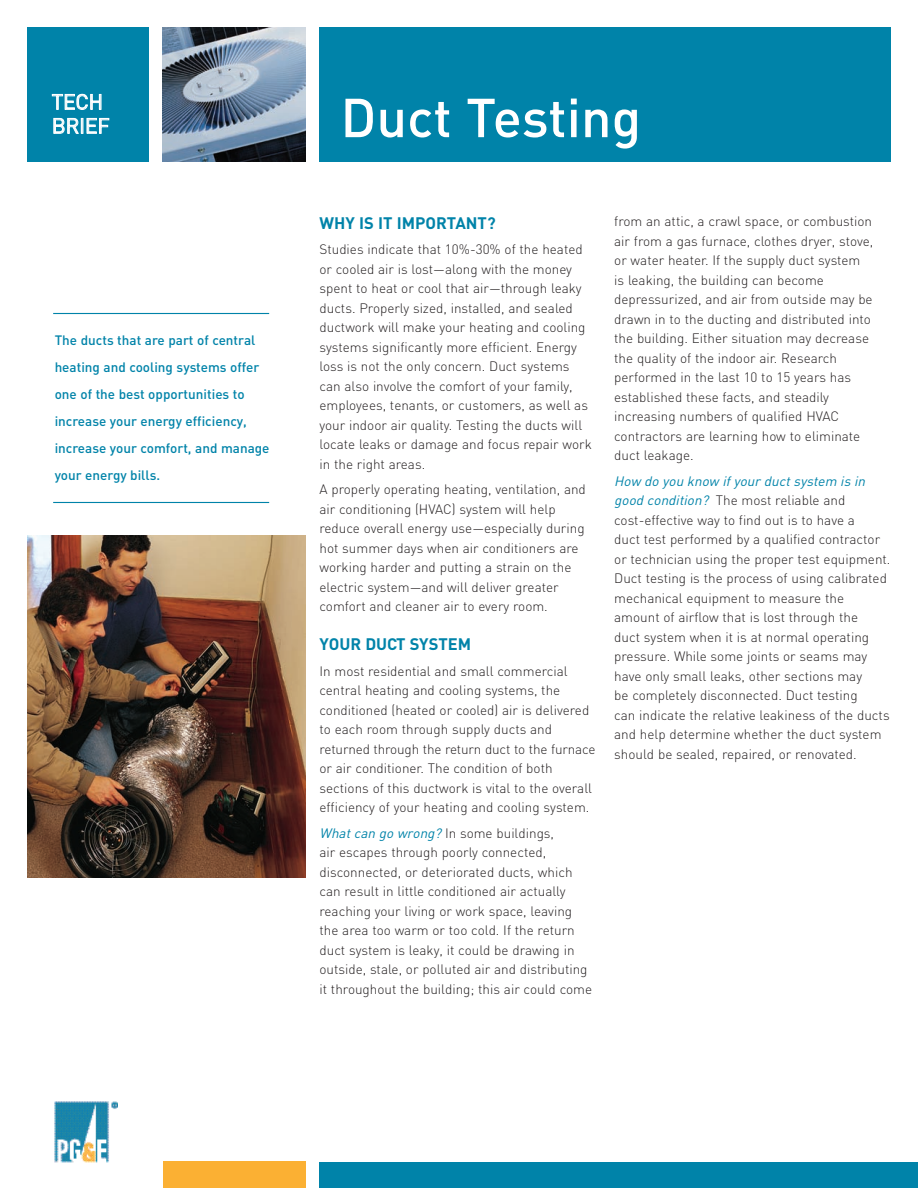
<style>
.page{position:relative;width:918px;height:1188px;background:#fff}
.page>*{position:absolute;margin:0;border:0;box-sizing:border-box;transform-origin:0 0}
.t1{font:500 54px "DIN";color:#fff}
.t2{font:21px/24px "DIN";letter-spacing:-.01em;color:#fff}
.t3{font:700 16.5px "DIN";color:#0083a9}
.t4{font:300 13.5px/19.5px "DIN";color:#231f20}
.t5{font:500 13.5px/27px "DIN";color:#0083a9}
.s1{font-weight:400;font-style:italic;color:#0083a9}
</style>
<div class="page">
<div style="left:320px;top:27px;width:571px;height:135px;background:#0083a9"></div>
<div style="left:27px;top:27px;width:121px;height:135px;background:#0083a9"></div>
<img style="left:162px;top:27px;width:144px;height:135px">
<img style="left:27px;top:536px;width:279px;height:342px">
<div style="left:319px;top:1162px;width:599px;height:26px;background:#0083a9"></div>
<div style="left:163px;top:1161px;width:143px;height:27px;background:#fbb033"></div>
<img style="left:54px;top:1101px;width:63px;height:62px">
<hr style="left:53px;top:313px;width:216px;height:1px;background:#0083a9">
<hr style="left:53px;top:502px;width:216px;height:1px;background:#0083a9">
<h2 class="t2" style="left:52px;top:89px;width:59px">TECH<br>BRIEF</h2>
<p class="t5" style="left:55px;top:327px;width:216px">The ducts that are part of central heating and cooling systems offer one of the best opportunities to increase your energy efficiency, increase your comfort, and manage your energy bills.</p>
<h1 class="t1" style="left:340px;top:86px;width:302px">Duct Testing</h1>
<p class="t3" style="left:320px;top:213px;width:178px">WHY IS IT IMPORTANT?</p>
<p class="t4" style="left:320px;top:239px;width:274px">Studies indicate that 10%-30% of the heated or cooled air is lost—along with the money spent to heat or cool that air—through leaky ducts. Properly sized, installed, and sealed ductwork will make your heating and cooling systems significantly more efficient. Energy loss is not the only concern. Duct systems can also involve the comfort of your family, employees, tenants, or customers, as well as your indoor air quality. Testing the ducts will locate leaks or damage and focus repair work in the right areas.</p>
<p class="t4" style="left:319px;top:479px;width:268px">A properly operating heating, ventilation, and air conditioning (HVAC) system will help reduce overall energy use—especially during hot summer days when air conditioners are working harder and putting a strain on the electric system—and will deliver greater comfort and cleaner air to every room.</p>
<p class="t3" style="left:320px;top:634px;width:153px">YOUR DUCT SYSTEM</p>
<p class="t4" style="left:320px;top:661px;width:278px">In most residential and small commercial central heating and cooling systems, the conditioned (heated or cooled) air is delivered to each room through supply ducts and returned through the return duct to the furnace or air conditioner. The condition of both sections of this ductwork is vital to the overall efficiency of your heating and cooling system.</p>
<p class="t4" style="left:320px;top:823px;width:274px"><span class="s1">Whatcan go wrong?</span> In some buildings,<br>air escapes through poorly connected, disconnected, or deteriorated ducts, which can result in little conditioned air actually reaching your living or work space, leaving the area too warm or too cold. If the return duct system is leaky, it could be drawing in outside, stale, or polluted air and distributing it throughout the building; this air could come</p>
<p class="t4" style="left:614px;top:211px;width:261px">from an attic, a crawl space, or combustion air from a gas furnace, clothes dryer, stove, or water heater. If the supply duct system is leaking, the building can become depressurized, and air from outside may be drawn in to the ducting and distributed into the building. Either situation may decrease the quality of the indoor air. Research performed in the last 10 to 15 years has established these facts, and steadily increasing numbers of qualified HVAC contractors are learning how to eliminate duct leakage.</p>
<p class="t4" style="left:614px;top:471px;width:278px"><span class="s1">How do you know ifyourductsystem is in good condition?</span> The most reliable and cost-effective way to find out is to have a<br>duct test performed by a qualified contractor or technician using the proper test equipment.<br>Duct testing is the process of using calibrated mechanical equipment to measure the amount of airflow that is lost through the<br>duct system when it is at normal operating pressure. While some joints or seams may have only small leaks, other sections may<br>be completely disconnected. Duct testing<br>can indicate the relative leakiness of the ducts and help determine whether the duct system should be sealed, repaired, or renovated.</p>
</div>
